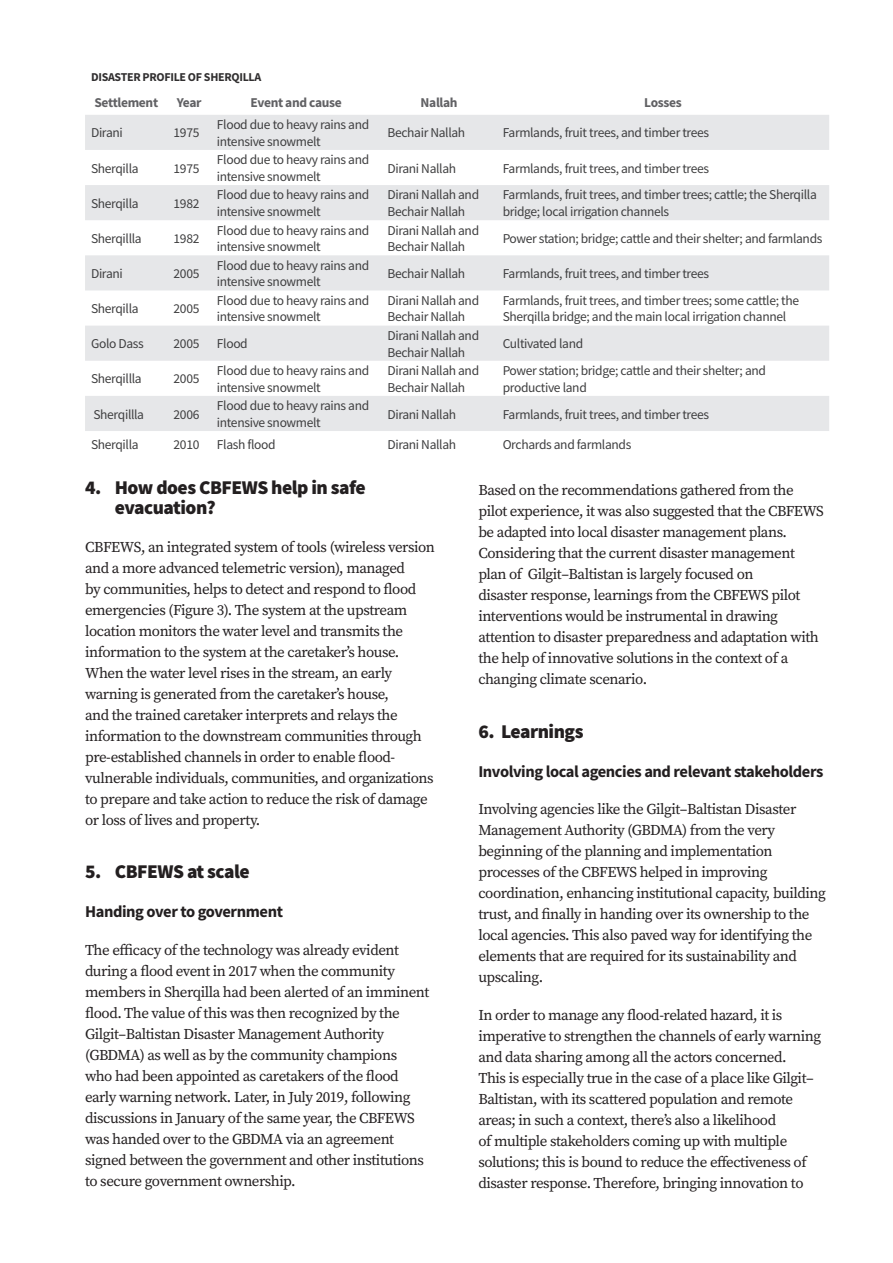
<style>
.page{position:relative;width:893px;height:1263px;background:#fff}
.page>*{position:absolute;margin:0;border:0;box-sizing:border-box;transform-origin:0 0}
.Head_1{font:900 19.5px/19.5px "Source Sans Pro";letter-spacing:-.025em;color:#231f20}
.Head_2{font:700 16.5px "Source Sans Pro";letter-spacing:-.025em;color:#231f20}
.Body{font:15px/21px "Source Serif Variable";letter-spacing:-.03em;color:#231f20}
.Table_text{font:13.5px/16.5px "Source Sans Pro";letter-spacing:-.025em;color:#3e3e3f}
.Table_sub_head{font:700 13.5px "Source Sans Pro";letter-spacing:-.025em;color:#616164}
.Table_head{font:700 12px "Source Sans Pro";letter-spacing:-.025em;color:#312f30}
</style>
<div class="page">
<svg style="left:85px;top:115px;width:744px;height:316px;fill:#e6e7e9"></svg>
<p class="Table_head" style="left:91px;top:69px;width:172px">DISASTER PROFILE OF SHERQILLA</p>
<p class="Table_sub_head" style="left:94px;top:93px;width:65px">Settlement</p>
<p class="Table_sub_head" style="left:177px;top:93px;width:26px">Year</p>
<p class="Table_sub_head" style="left:251px;top:93px;width:93px">Event and cause</p>
<p class="Table_sub_head" style="left:421px;top:93px;width:38px">Nallah</p>
<p class="Table_sub_head" style="left:644px;top:93px;width:39px">Losses</p>
<p class="Table_text" style="left:91px;top:125px;width:33px">Dirani</p>
<p class="Table_text" style="left:174px;top:125px;width:27px">1975</p>
<p class="Table_text" style="left:217px;top:116px;width:154px">Flood due to heavy rains and intensive snowmelt</p>
<p class="Table_text" style="left:387px;top:125px;width:79px">Bechair Nallah</p>
<p class="Table_text" style="left:503px;top:125px;width:208px">Farmlands, fruit trees, and timber trees</p>
<p class="Table_text" style="left:91px;top:160px;width:49px">Sherqilla</p>
<p class="Table_text" style="left:174px;top:160px;width:27px">1975</p>
<p class="Table_text" style="left:217px;top:152px;width:154px">Flood due to heavy rains and intensive snowmelt</p>
<p class="Table_text" style="left:387px;top:160px;width:70px">Dirani Nallah</p>
<p class="Table_text" style="left:503px;top:160px;width:208px">Farmlands, fruit trees, and timber trees</p>
<p class="Table_text" style="left:91px;top:195px;width:49px">Sherqilla</p>
<p class="Table_text" style="left:174px;top:195px;width:27px">1982</p>
<p class="Table_text" style="left:217px;top:187px;width:154px">Flood due to heavy rains and intensive snowmelt</p>
<p class="Table_text" style="left:387px;top:187px;width:93px">Dirani Nallah and<br>Bechair Nallah</p>
<p class="Table_text" style="left:503px;top:187px;width:316px">Farmlands, fruit trees, and timber trees; cattle; the Sherqilla bridge; local irrigation channels</p>
<p class="Table_text" style="left:91px;top:230px;width:52px">Sherqillla</p>
<p class="Table_text" style="left:174px;top:230px;width:27px">1982</p>
<p class="Table_text" style="left:217px;top:222px;width:154px">Flood due to heavy rains and intensive snowmelt</p>
<p class="Table_text" style="left:387px;top:222px;width:93px">Dirani Nallah and<br>Bechair Nallah</p>
<p class="Table_text" style="left:503px;top:230px;width:321px">Power station; bridge; cattle and their shelter; and farmlands</p>
<p class="Table_text" style="left:91px;top:265px;width:33px">Dirani</p>
<p class="Table_text" style="left:174px;top:265px;width:27px">2005</p>
<p class="Table_text" style="left:217px;top:257px;width:154px">Flood due to heavy rains and intensive snowmelt</p>
<p class="Table_text" style="left:387px;top:265px;width:79px">Bechair Nallah</p>
<p class="Table_text" style="left:503px;top:265px;width:208px">Farmlands, fruit trees, and timber trees</p>
<p class="Table_text" style="left:91px;top:300px;width:49px">Sherqilla</p>
<p class="Table_text" style="left:174px;top:300px;width:27px">2005</p>
<p class="Table_text" style="left:217px;top:292px;width:154px">Flood due to heavy rains and intensive snowmelt</p>
<p class="Table_text" style="left:387px;top:292px;width:93px">Dirani Nallah and<br>Bechair Nallah</p>
<p class="Table_text" style="left:503px;top:292px;width:298px">Farmlands, fruit trees, and timber trees; some cattle; the<br>Sherqilla bridge; and the main local irrigation channel</p>
<p class="Table_text" style="left:91px;top:335px;width:54px">Golo Dass</p>
<p class="Table_text" style="left:174px;top:335px;width:27px">2005</p>
<p class="Table_text" style="left:217px;top:335px;width:32px">Flood</p>
<p class="Table_text" style="left:387px;top:327px;width:93px">Dirani Nallah and<br>Bechair Nallah</p>
<p class="Table_text" style="left:503px;top:335px;width:82px">Cultivated land</p>
<p class="Table_text" style="left:91px;top:371px;width:52px">Sherqillla</p>
<p class="Table_text" style="left:174px;top:371px;width:27px">2005</p>
<p class="Table_text" style="left:217px;top:362px;width:154px">Flood due to heavy rains and intensive snowmelt</p>
<p class="Table_text" style="left:387px;top:362px;width:93px">Dirani Nallah and<br>Bechair Nallah</p>
<p class="Table_text" style="left:503px;top:362px;width:265px">Power station; bridge; cattle and their shelter; and productive land</p>
<p class="Table_text" style="left:93px;top:406px;width:52px">Sherqillla</p>
<p class="Table_text" style="left:174px;top:406px;width:27px">2006</p>
<p class="Table_text" style="left:217px;top:397px;width:154px">Flood due to heavy rains and intensive snowmelt</p>
<p class="Table_text" style="left:387px;top:406px;width:70px">Dirani Nallah</p>
<p class="Table_text" style="left:503px;top:406px;width:208px">Farmlands, fruit trees, and timber trees</p>
<p class="Table_text" style="left:91px;top:436px;width:49px">Sherqilla</p>
<p class="Table_text" style="left:174px;top:436px;width:27px">2010</p>
<p class="Table_text" style="left:217px;top:436px;width:60px">Flash flood</p>
<p class="Table_text" style="left:387px;top:436px;width:70px">Dirani Nallah</p>
<p class="Table_text" style="left:503px;top:436px;width:130px">Orchards and farmlands</p>
<p class="Head_1" style="left:115px;top:477px;width:252px;text-indent:-30px">4. How does CBFEWS help in safe evacuation?</p>
<p class="Body" style="left:85px;top:536px;width:351px">CBFEWS, an integrated system of tools (wireless version and a more advanced telemetric version), managed<br>by communities, helps to detect and respond to flood emergencies (Figure 3). The system at the upstream location monitors the water level and transmits the information to the system at the caretaker’s house.<br>When the water level rises in the stream, an early warning is generated from the caretaker’s house,<br>and the trained caretaker interprets and relays the information to the downstream communities through pre-established channels in order to enable flood&shy;vulnerable individuals, communities, and organizations to prepare and take action to reduce the risk of damage or loss of lives and property.</p>
<p class="Head_1" style="left:85px;top:862px;width:166px">5. CBFEWS at scale</p>
<p class="Head_2" style="left:85px;top:900px;width:199px">Handing over to government</p>
<p class="Body" style="left:85px;top:939px;width:346px">The efficacy of the technology was already evident during a flood event in 2017 when the community members in Sherqilla had been alerted of an imminent flood. The value of this was then recognized by the Gilgit–Baltistan Disaster Management Authority (GBDMA) as well as by the community champions<br>who had been appointed as caretakers of the flood early warning network. Later, in July 2019, following discussions in January of the same year, the CBFEWS was handed over to the GBDMA via an agreement signed between the government and other institutions to secure government ownership.</p>
<p class="Body" style="left:478px;top:479px;width:347px">Based on the recommendations gathered from the pilot experience, it was also suggested that the CBFEWS be adapted into local disaster management plans.<br>Considering that the current disaster management plan of Gilgit–Baltistan is largely focused on<br>disaster response, learnings from the CBFEWS pilot interventions would be instrumental in drawing attention to disaster preparedness and adaptation with the help of innovative solutions in the context of a changing climate scenario.</p>
<p class="Head_1" style="left:478px;top:721px;width:107px">6. Learnings</p>
<p class="Head_2" style="left:478px;top:760px;width:346px">Involving local agencies and relevant stakeholders</p>
<p class="Body" style="left:478px;top:798px;width:349px">Involving agencies like the Gilgit–Baltistan Disaster Management Authority (GBDMA) from the very beginning of the planning and implementation processes of the CBFEWS helped in improving coordination, enhancing institutional capacity, building trust, and finally in handing over its ownership to the local agencies. This also paved way for identifying the elements that are required for its sustainability and upscaling.</p>
<p class="Body" style="left:478px;top:1004px;width:344px">In order to manage any flood-related hazard, it is imperative to strengthen the channels of early warning and data sharing among all the actors concerned.<br>This is especially true in the case of a place like Gilgit– Baltistan, with its scattered population and remote areas; in such a context, there’s also a likelihood<br>of multiple stakeholders coming up with multiple solutions; this is bound to reduce the effectiveness of disaster response. Therefore, bringing innovation to</p>
</div>
